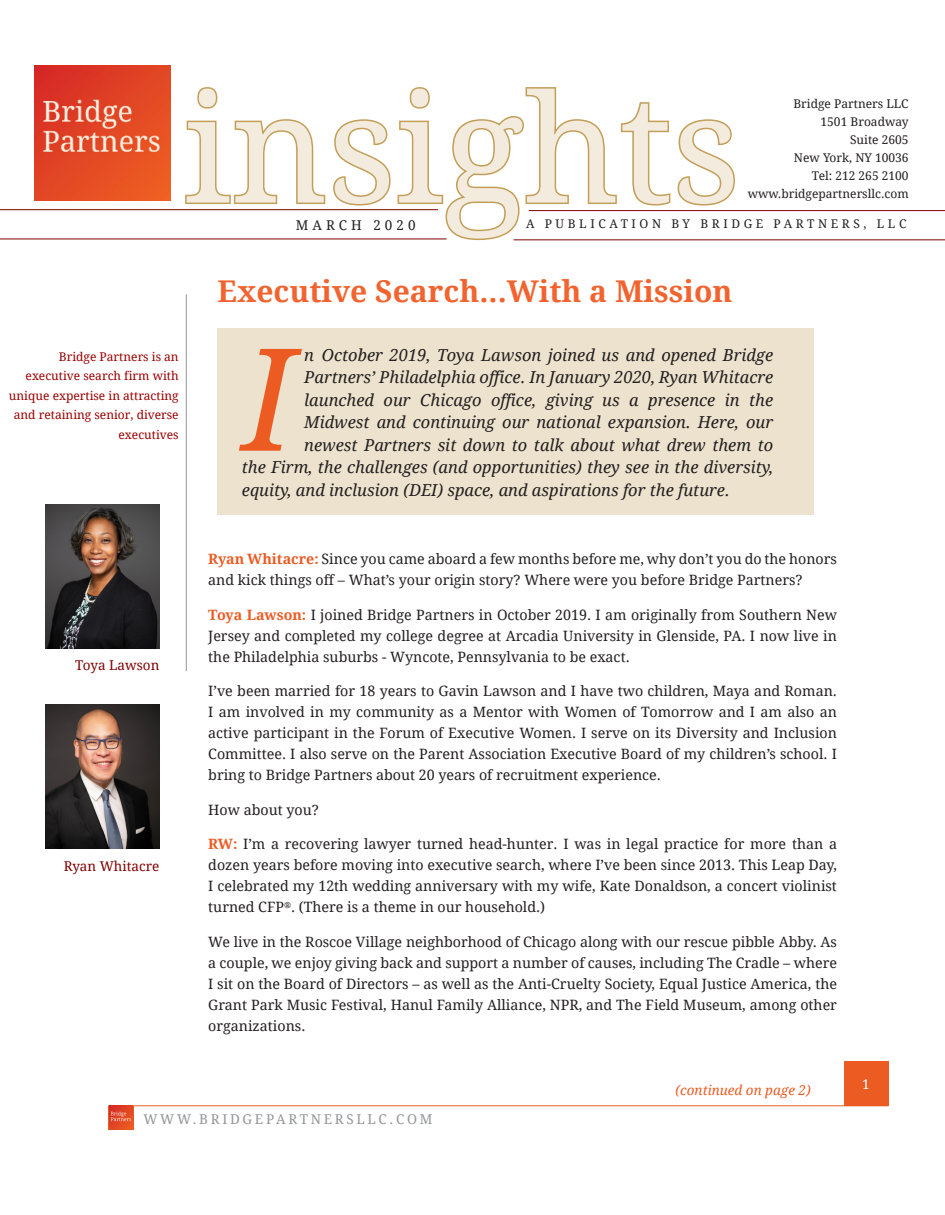
<style>
.page{position:relative;width:945px;height:1215px;background:#fff}
.page>*{position:absolute;margin:0;border:0;box-sizing:border-box;transform-origin:0 0}
.t1{font:150px "Droid Serif";color:#f3ecde}
.Body_Copy{font:italic 142.5px "Droid Serif";color:#ec5b22}
.Body_Copy-2{font:700 30px "Droid Serif";color:#f2642f}
.Body_Copy-3{font:italic 16.5px "Droid Serif";color:#231f20}
.Body_Copy-4{font:14.25px/21px "Droid Serif";color:#231f20;text-align:justify}
.t2{font:13.5px "Droid Serif";letter-spacing:.2em;color:#939598}
.Body_Copy-5{font:13.5px "Droid Serif";color:#800000}
.Subhead{font:italic 13.5px "Droid Serif";color:#ec5b22}
.t3{font:13.5px "Droid Serif";letter-spacing:.3em;color:#231f20}
.t4{font:13.5px "Droid Serif";color:#fff}
.t5{font:12px/19.5px "Droid Serif";color:#900;text-align:right}
.t6{font:12px "Droid Serif";color:#231f20}
.t7{font:12px "Droid Serif";letter-spacing:.3em;color:#231f20}
.s1{font-weight:700;color:#ec5b22}
</style>
<div class="page">
<div style="left:844px;top:1061px;width:44px;height:45px;background:#ec5b22"></div>
<hr style="left:108px;top:1106px;width:780px;height:1px;background:#ec5b22">
<div style="left:108px;top:1106px;width:26px;height:23px;background:#ec5b22"></div>
<img style="left:109px;top:1106px;width:24px;height:23px">
<div style="left:218px;top:329px;width:596px;height:186px;background:#ede2cd"></div>
<img style="left:34px;top:65px;width:136px;height:136px">
<svg style="left:184px;top:87px;width:553px;height:154px"></svg>
<hr style="left:529px;top:210px;width:416px;height:1px;background:#800000">
<hr style="left:514px;top:240px;width:431px;height:1px;background:#800000">
<hr style="left:0;top:209px;width:438px;height:1px;background:#800000">
<hr style="left:0;top:239px;width:447px;height:1px;background:#800000">
<hr style="left:186px;top:294px;width:1px;height:377px;background:#939598">
<img style="left:45px;top:705px;width:114px;height:143px">
<img style="left:45px;top:504px;width:114px;height:144px">
<p class="t1" style="left:183px;top:63px;width:558px">insights</p>
<p class="t6" style="left:793px;top:97px;width:117px">Bridge Partners LLC</p>
<p class="t6" style="left:821px;top:115px;width:90px">1501 Broadway</p>
<p class="t6" style="left:850px;top:133px;width:60px">Suite 2605</p>
<p class="t6" style="left:794px;top:151px;width:116px">New York, NY 10036</p>
<p class="t6" style="left:812px;top:169px;width:99px">Tel: 212 265 2100</p>
<p class="t6" style="left:748px;top:187px;width:162px">www.bridgepartnersllc.com</p>
<p class="t7" style="left:526px;top:217px;width:382px">A PUBLICATION BY BRIDGE PARTNERS, LLC</p>
<p class="t3" style="left:296px;top:218px;width:121px">MARCH 2020</p>
<p class="t5" style="left:9px;top:347px;width:171px">Bridge Partners is an executive search firm with unique expertise in attracting and retaining senior, diverse executives</p>
<p class="Body_Copy-5" style="left:75px;top:657px;width:86px">Toya Lawson</p>
<p class="Body_Copy-5" style="left:64px;top:858px;width:97px">Ryan Whitacre</p>
<p class="Body_Copy-2" style="left:218px;top:274px;width:516px">Executive Search...With a Mission</p>
<p class="Body_Copy" style="left:242px;top:318px;width:54px">I</p>
<p class="Body_Copy-3" style="left:304px;top:345px;width:471px">n October 2019, Toya Lawson joined us and opened Bridge</p>
<p class="Body_Copy-3" style="left:304px;top:368px;width:471px">Partners’ Philadelphia office. In January 2020, Ryan Whitacre</p>
<p class="Body_Copy-3" style="left:304px;top:390px;width:471px">launched our Chicago office, giving us a presence in the</p>
<p class="Body_Copy-3" style="left:304px;top:413px;width:471px">Midwest and continuing our national expansion. Here, our</p>
<p class="Body_Copy-3" style="left:304px;top:435px;width:471px">newest Partners sit down to talk about what drew them to</p>
<p class="Body_Copy-3" style="left:242px;top:458px;width:533px">the Firm, the challenges (and opportunities) they see in the diversity,</p>
<p class="Body_Copy-3" style="left:242px;top:480px;width:489px">equity, and inclusion (DEI) space, and aspirations for the future.</p>
<p class="Body_Copy-4" style="left:208px;top:549px;width:630px"><span class="s1">Ryan Whitacre:</span> Since you came aboard a few months before me, why don’t you do the honors and kick things off – What’s your origin story? Where were you before Bridge Partners?</p>
<p class="Body_Copy-4" style="left:208px;top:605px;width:630px"><span class="s1">Toya Lawson:</span> I joined Bridge Partners in October 2019. I am originally from Southern New Jersey and completed my college degree at Arcadia University in Glenside, PA. I now live in the Philadelphia suburbs - Wyncote, Pennsylvania to be exact.</p>
<p class="Body_Copy-4" style="left:208px;top:681px;width:630px">I’ve been married for 18 years to Gavin Lawson and I have two children, Maya and Roman.<br>I am involved in my community as a Mentor with Women of Tomorrow and I am also an active participant in the Forum of Executive Women. I serve on its Diversity and Inclusion Committee. I also serve on the Parent Association Executive Board of my children’s school. I bring to Bridge Partners about 20 years of recruitment experience.</p>
<p class="Body_Copy-4" style="left:208px;top:800px;width:112px">How about you?</p>
<p class="Body_Copy-4" style="left:208px;top:834px;width:630px"><span class="s1">RW:</span> I’m a recovering lawyer turned head-hunter. I was in legal practice for more than a dozen years before moving into executive search, where I’ve been since 2013. This Leap Day, I celebrated my 12th wedding anniversary with my wife, Kate Donaldson, a concert violinist turned CFP<sup>®</sup>. (There is a theme in our household.)</p>
<p class="Body_Copy-4" style="left:208px;top:932px;width:630px">We live in the Roscoe Village neighborhood of Chicago along with our rescue pibble Abby. As a couple, we enjoy giving back and support a number of causes, including The Cradle – where I sit on the Board of Directors – as well as the Anti-Cruelty Society, Equal Justice America, the Grant Park Music Festival, Hanul Family Alliance, NPR, and The Field Museum, among other organizations.</p>
<p class="Subhead" style="left:676px;top:1082px;width:137px">(continued on page 2)</p>
<p class="t2" style="left:143px;top:1112px;width:291px">WWW.BRIDGEPARTNERSLLC.COM</p>
<p class="t4" style="left:862px;top:1076px;width:9px">1</p>
</div>
